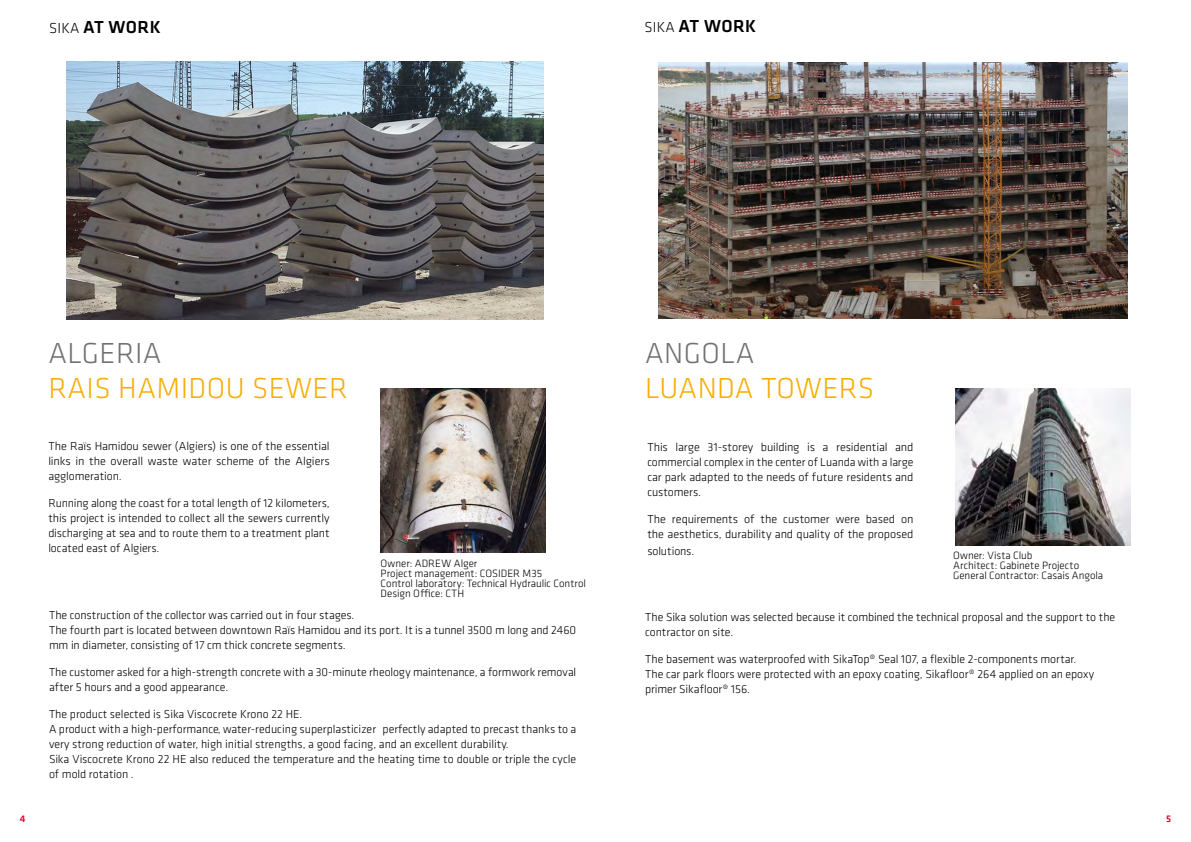
<style>
.page{position:relative;width:1191px;height:842px;background:#fff}
.page>*{position:absolute;margin:0;border:0;box-sizing:border-box;transform-origin:0 0}
.t1{font:300 30px "Klavika";letter-spacing:.015em;color:#f8ae0a}
.t2{font:300 30px "Klavika";letter-spacing:.015em;color:#707172}
.t3{font:300 30px "Klavika";letter-spacing:.01em;color:#f8ae00}
.t4{font:500 18px "Klavika";letter-spacing:.02em;color:#000}
.t5{font:300 12px/15px "Klavika";color:#000}
.t6{font:300 11px/10px "Klavika";color:#000}
.t7{font:500 10px "Klavika";color:#e2001a}
.s1{font-weight:300;font-size:15px}
.s2{color:#fff}
</style>
<div class="page">
<img style="left:67px;top:61px;width:476px;height:259px">
<img style="left:658px;top:63px;width:469px;height:256px">
<img style="left:380px;top:389px;width:165px;height:164px">
<img style="left:955px;top:389px;width:175px;height:157px">
<h2 class="t4" style="left:49px;top:15px;width:113px"><span class="s1">SIKA</span> AT WORK</h2>
<h2 class="t4" style="left:644px;top:14px;width:113px"><span class="s1">SIKA</span> AT WORK</h2>
<h1 class="t2" style="left:48px;top:335px;width:115px">ALGERIA</h1>
<h1 class="t1" style="left:48px;top:370px;width:301px">RAIS HAMIDOU SEWER</h1>
<p class="t5" style="left:48px;top:438px;width:283px;text-align:justify">The Raïs Hamidou sewer (Algiers) is one of the essential links in the overall waste water scheme of the Algiers agglomeration.</p>
<p class="t5" style="left:48px;top:495px;width:283px;text-align:justify">Running along the coast for a total length of 12 kilometers, this project is intended to collect all the sewers currently discharging at sea and to route them to a treatment plant located east of Algiers.</p>
<p class="t6" style="left:380px;top:558px;width:207px">Owner: ADREW Alger<br>Project management: COSIDER M35<br>Control laboratory: Technical Hydraulic Control<br>Design Office: CTH</p>
<p class="t5" style="left:49px;top:607px;width:529px">The construction of the collector was carried out in four stages.<br>The fourth part is located between downtown Raïs Hamidou and its port. It is a tunnel 3500 m long and 2460 mm in diameter, consisting of 17 cm thick concrete segments.</p>
<p class="t5" style="left:49px;top:664px;width:529px">The customer asked for a high-strength concrete with a 30-minute rheology maintenance, a formwork removal after 5 hours and a good appearance.</p>
<p class="t5" style="left:49px;top:706px;width:529px">The product selected is Sika Viscocrete Krono 22 HE.<br>A product with a high-performance, water-reducing superplasticizer<span class="s2">+</span>perfectly adapted to precast thanks to a very strong reduction of water, high initial strengths, a good facing, and an excellent durability.<br>Sika Viscocrete Krono 22 HE also reduced the temperature and the heating time to double or triple the cycle of mold rotation .</p>
<h1 class="t2" style="left:645px;top:335px;width:111px">ANGOLA</h1>
<h1 class="t3" style="left:645px;top:370px;width:231px">LUANDA TOWERS</h1>
<p class="t5" style="left:647px;top:439px;width:268px;text-align:justify">This large 31-storey building is a residential and commercial complex in the center of Luanda with a large car park adapted to the needs of future residents and customers.</p>
<p class="t5" style="left:647px;top:511px;width:268px">The requirements of the customer were based on the aesthetics, durability and quality of the proposed</p>
<p class="t5" style="left:647px;top:543px;width:48px">solutions.</p>
<p class="t6" style="left:953px;top:550px;width:151px">Owner: Vista Club<br>Architect: Gabinete Projecto<br>General Contractor: Casais Angola</p>
<p class="t5" style="left:645px;top:610px;width:471px">The Sika solution was selected because it combined the technical proposal and the support to the contractor on site.</p>
<p class="t5" style="left:645px;top:652px;width:450px">The basement was waterproofed with SikaTop® Seal 107, a flexible 2-components mortar.<br>The car park floors were protected with an epoxy coating, Sikafloor® 264 applied on an epoxy primer Sikafloor® 156.</p>
<p class="t7" style="left:20px;top:812px;width:7px">4</p>
<p class="t7" style="left:1166px;top:812px;width:7px">5</p>
</div>
